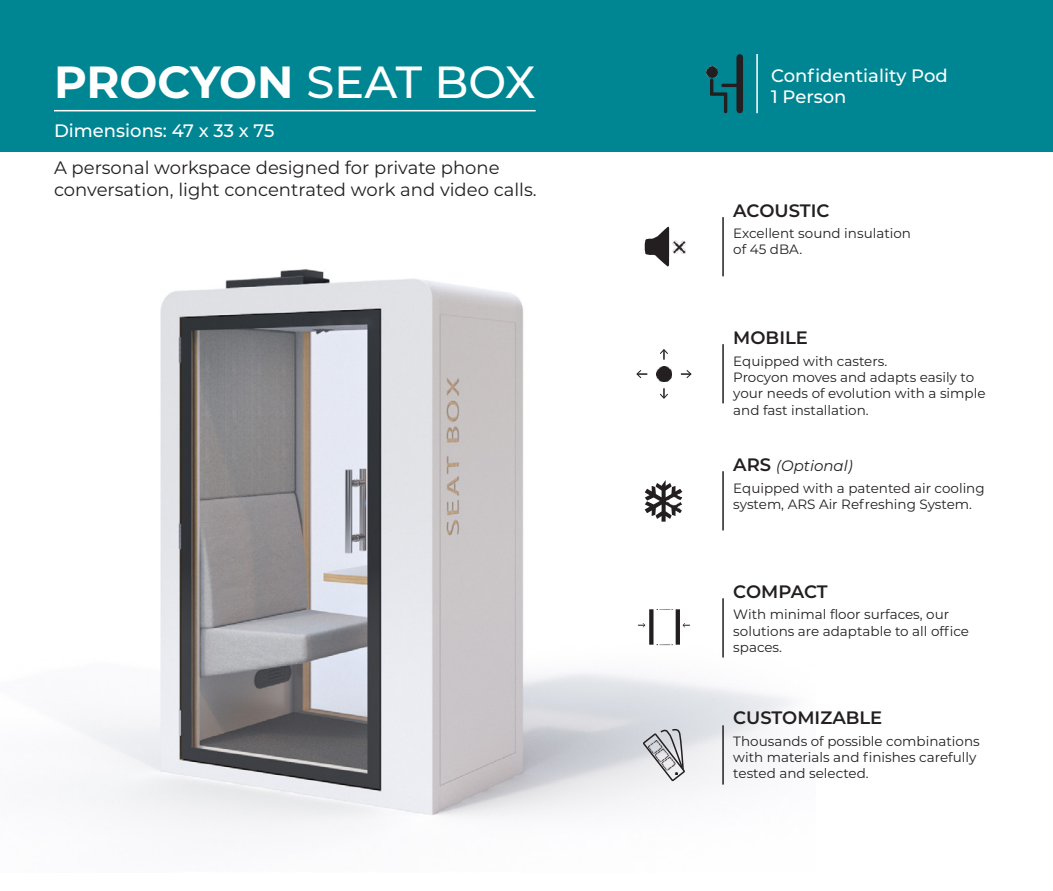
<style>
.page{position:relative;width:1053px;height:891px;background:#fff}
.page>*{position:absolute;margin:0;border:0;box-sizing:border-box;transform-origin:0 0}
.t1{font:700 45px "Montserrat";letter-spacing:-.005em;color:#fff}
.t2{font:18px/21.6px "Montserrat";color:#231f20}
.t3{font:500 18px/21.6px "Montserrat";color:#fff}
.t4{font:600 18px "Montserrat";color:#231f20}
.t5{font:italic 15px "Montserrat";color:#231f20}
.t6{font:13.5px/16.2px "Montserrat";color:#231f20}
.s1{font-weight:500}
.s2{font-weight:600;font-style:normal;font-size:18px}
</style>
<div class="page">
<div style="left:0;top:0;width:1053px;height:152px;background:#008693"></div>
<img style="left:78px;top:241px;width:712px;height:587px">
<hr style="left:54px;top:110px;width:482px;height:1px;background:#fff">
<svg style="left:707px;top:54px;width:36px;height:59px"></svg>
<hr style="left:756px;top:54px;width:2px;height:59px;background:#fff">
<svg style="left:643px;top:226px;width:42px;height:43px"></svg>
<img style="left:656px;top:367px;width:16px;height:15px">
<svg style="left:636px;top:370px;width:11px;height:8px"></svg>
<svg style="left:681px;top:370px;width:11px;height:8px"></svg>
<svg style="left:660px;top:349px;width:8px;height:11px"></svg>
<svg style="left:660px;top:388px;width:8px;height:11px"></svg>
<svg style="left:645px;top:480px;width:38px;height:42px"></svg>
<img style="left:667px;top:492px;width:16px;height:18px">
<div style="left:649px;top:609px;width:5px;height:36px;background:#231f20"></div>
<hr style="left:676px;top:609px;width:4px;height:36px;background:#231f20">
<svg style="left:657px;top:609px;width:16px;height:1px"></svg>
<svg style="left:657px;top:644px;width:16px;height:1px"></svg>
<svg style="left:638px;top:623px;width:7px;height:4px"></svg>
<svg style="left:683px;top:623px;width:7px;height:4px"></svg>
<svg style="left:643px;top:729px;width:42px;height:52px;background:#bfbfc2"></svg>
<hr style="left:722px;top:217px;width:2px;height:59px;background:#231f20">
<hr style="left:722px;top:344px;width:2px;height:59px;background:#231f20">
<hr style="left:722px;top:471px;width:2px;height:59px;background:#231f20">
<hr style="left:722px;top:598px;width:2px;height:60px;background:#231f20">
<hr style="left:722px;top:725px;width:2px;height:60px;background:#231f20">
<p class="t1" style="left:54px;top:49px;width:483px">PROCYON <span class="s1">SEAT BOX</span></p>
<p class="t3" style="left:54px;top:119px;width:222px">Dimensions: 47 x 33 x 75</p>
<p class="t2" style="left:54px;top:156px;width:484px">A personal workspace designed for private phone conversation, light concentrated work and video calls.</p>
<p class="t3" style="left:771px;top:64px;width:178px">Confidentiality Pod<br>1 Person</p>
<p class="t4" style="left:733px;top:198px;width:98px">ACOUSTIC</p>
<p class="t6" style="left:733px;top:224px;width:179px">Excellent sound insulation of 45 dBA.</p>
<p class="t4" style="left:733px;top:325px;width:76px">MOBILE</p>
<p class="t6" style="left:733px;top:353px;width:254px">Equipped with casters.<br>Procyon moves and adapts easily to your needs of evolution with a simple and fast installation.</p>
<p class="t5" style="left:733px;top:456px;width:121px"><span class="s2">ARS</span> (Optional)</p>
<p class="t6" style="left:733px;top:480px;width:253px">Equipped with a patented air cooling system, ARS Air Refreshing System.</p>
<p class="t4" style="left:733px;top:578px;width:96px">COMPACT</p>
<p class="t6" style="left:733px;top:606px;width:237px">With minimal floor surfaces, our solutions are adaptable to all office spaces.</p>
<p class="t4" style="left:733px;top:705px;width:151px">CUSTOMIZABLE</p>
<p class="t6" style="left:733px;top:732px;width:248px">Thousands of possible combinations with materials and finishes carefully tested and selected.</p>
</div>
